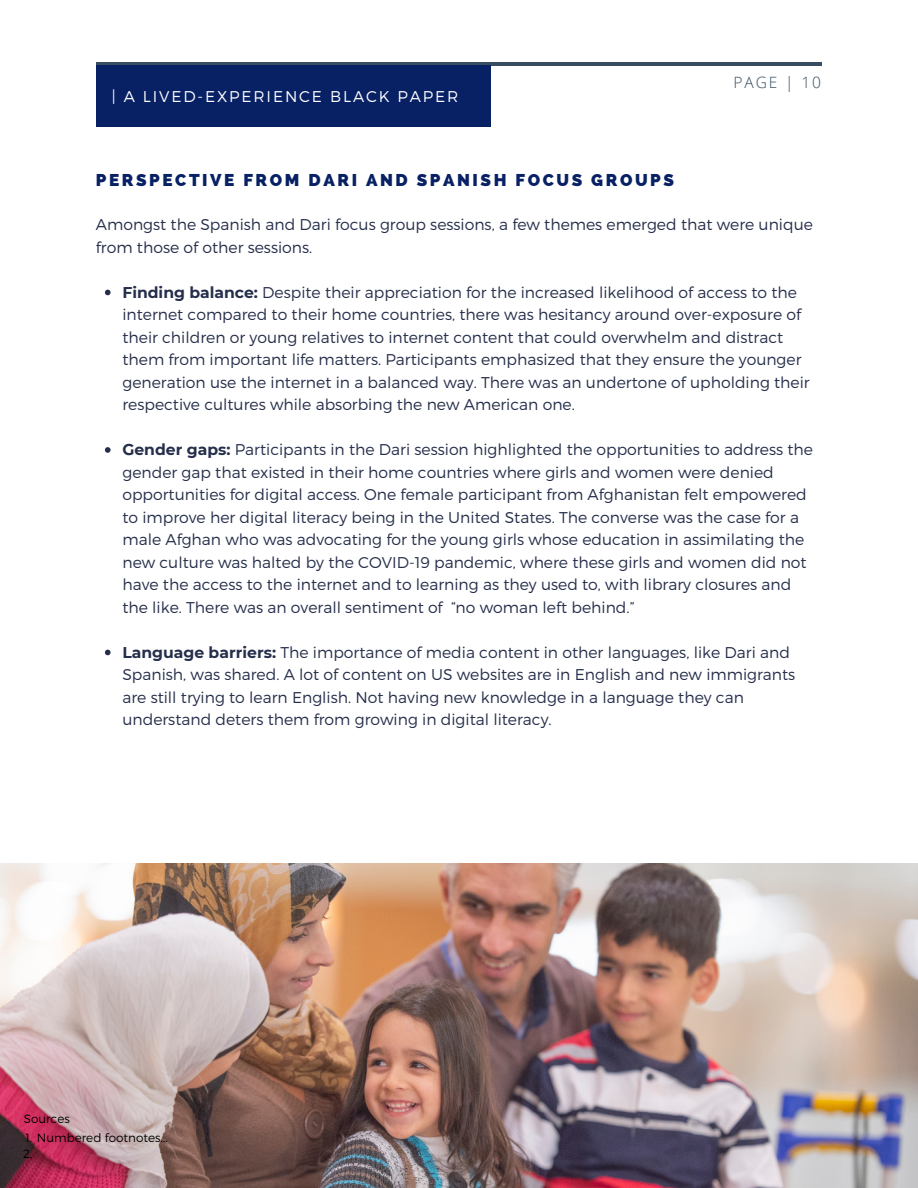
<style>
.page{position:relative;width:918px;height:1188px;background:#fff}
.page>*{position:absolute;margin:0;border:0;box-sizing:border-box;transform-origin:0 0}
.t1{font:800 17.1px "Raleway";letter-spacing:.15em;color:#082164}
.t2{font:300 15.6px/22.5px "Montserrat";color:#252e4a}
.t3{font:300 15.6px "Montserrat";letter-spacing:.12em;color:#fff}
.t4{font:300 15.6px "Open Sans";letter-spacing:.12em;color:#364d62}
.t5{font:300 12px/16px "Montserrat";color:#000}
.s1{font-weight:700}
</style>
<div class="page">
<hr style="left:96px;top:62px;width:726px;height:4px;background:#364d62">
<div style="left:96px;top:65px;width:395px;height:61px;background:#082164"></div>
<img style="left:0;top:863px;width:918px;height:325px">
<svg style="left:105px;top:290px;width:6px;height:5px"></svg>
<svg style="left:105px;top:447px;width:6px;height:6px"></svg>
<svg style="left:105px;top:650px;width:6px;height:5px"></svg>
<p class="t3" style="left:112px;top:86px;width:348px">| A LIVED-EXPERIENCE BLACK PAPER</p>
<p class="t1" style="left:96px;top:170px;width:580px">PERSPECTIVE FROM DARI AND SPANISH FOCUS GROUPS</p>
<p class="t4" style="left:734px;top:71px;width:89px">PAGE | 10</p>
<p class="t2" style="left:96px;top:212px;width:719px">Amongst the Spanish and Dari focus group sessions, a few themes emerged that were unique from those of other sessions.</p>
<p class="t2" style="left:122px;top:280px;width:689px"><span class="s1">Finding balance:</span> Despite their appreciation for the increased likelihood of access to the internet compared to their home countries, there was hesitancy around over-exposure of their children or young relatives to internet content that could overwhelm and distract them from important life matters. Participants emphasized that they ensure the younger generation use the internet in a balanced way. There was an undertone of upholding their respective cultures while absorbing the new American one.</p>
<p class="t2" style="left:122px;top:437px;width:692px"><span class="s1">Gender gaps:</span> Participants in the Dari session highlighted the opportunities to address the gender gap that existed in their home countries where girls and women were denied opportunities for digital access. One female participant from Afghanistan felt empowered to improve her digital literacy being in the United States. The converse was the case for a male Afghan who was advocating for the young girls whose education in assimilating the new culture was halted by the COVID-19 pandemic, where these girls and women did not have the access to the internet and to learning as they used to, with library closures and the like. There was an overall sentiment of “no woman left behind.”</p>
<p class="t2" style="left:122px;top:640px;width:674px"><span class="s1">Language barriers:</span> The importance of media content in other languages, like Dari and Spanish, was shared. A lot of content on US websites are in English and new immigrants are still trying to learn English. Not having new knowledge in a language they can understand deters them from growing in digital literacy.</p>
<p class="t5" style="left:24px;top:1110px;width:48px">Sources</p>
<p class="t5" style="left:23px;top:1129px;width:146px">1. Numbered footnotes...<br>2.</p>
</div>
